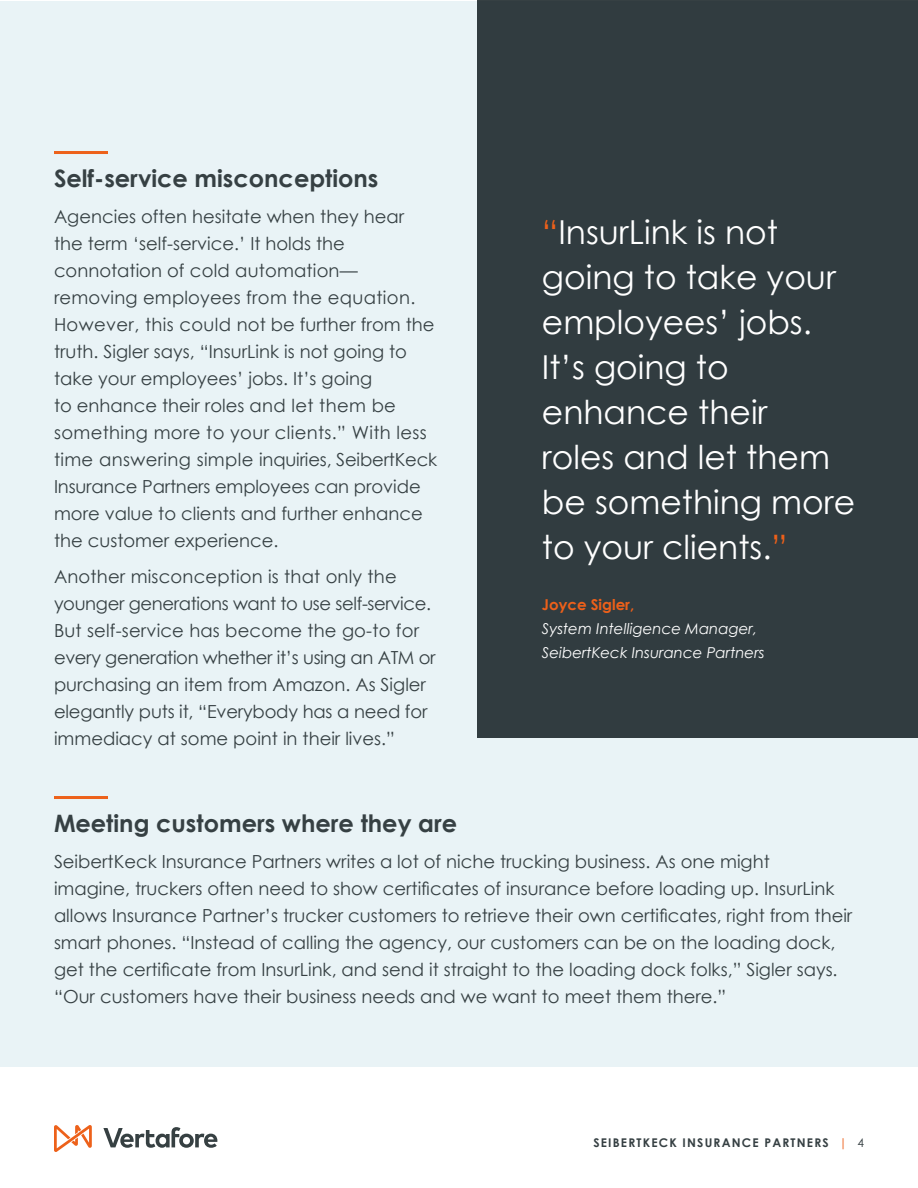
<style>
.page{position:relative;width:918px;height:1188px;background:#fff}
.page>*{position:absolute;margin:0;border:0;box-sizing:border-box;transform-origin:0 0}
.t1{font:33px/45px "Century Gothic";color:#fff}
.t2{font:700 24px "Century Gothic";color:#364043}
.t3{font:18px/27px "Century Gothic";color:#364043}
.t4{font:italic 15px/24px "Century Gothic";color:#fff}
.t5{font:700 15px "Century Gothic";color:#ed601a}
.t6{font:700 12px "Century Gothic";letter-spacing:.1em;color:#364043}
.s1{color:#ed601a}
.s2{font-weight:400;color:#ed601a}
.s3{font-weight:400}
</style>
<div class="page">
<div style="left:1px;top:1px;width:917px;height:1066px;background:#e9f3f6"></div>
<hr style="left:54px;top:151px;width:54px;height:3px;background:#ed611a">
<hr style="left:54px;top:796px;width:54px;height:3px;background:#ed611a">
<div style="left:477px;top:0;width:441px;height:738px;background:#364043"></div>
<svg style="left:54px;top:1125px;width:38px;height:27px"></svg>
<svg style="left:103px;top:1127px;width:114px;height:21px"></svg>
<h2 class="t2" style="left:54px;top:160px;width:326px">Self-service misconceptions</h2>
<p class="t3" style="left:54px;top:203px;width:385px">Agencies often hesitate when they hear the term ‘self-service.’ It holds the connotation of cold automation— removing employees from the equation.<br>However, this could not be further from the truth. Sigler says, “InsurLink is not going to take your employees’ jobs. It’s going<br>to enhance their roles and let them be something more to your clients.” With less time answering simple inquiries, SeibertKeck Insurance Partners employees can provide more value to clients and further enhance the customer experience.</p>
<p class="t3" style="left:54px;top:563px;width:383px">Another misconception is that only the younger generations want to use self-service.<br>But self-service has become the go-to for every generation whether it’s using an ATM or purchasing an item from Amazon. As Sigler elegantly puts it, “Everybody has a need for immediacy at some point in their lives.”</p>
<h1 class="t1" style="left:542px;top:209px;width:315px"><span class="s1">“</span>InsurLink is not going to take your employees’ jobs.<br>It’s going to enhance their<br>roles and let them be something more to your clients.<span class="s1">”</span></h1>
<p class="t5" style="left:542px;top:593px;width:94px">Joyce Sigler,</p>
<p class="t4" style="left:542px;top:616px;width:224px">System Intelligence Manager,<br>SeibertKeck Insurance Partners</p>
<h2 class="t2" style="left:54px;top:805px;width:405px">Meeting customers where they are</h2>
<p class="t3" style="left:54px;top:848px;width:800px">SeibertKeck Insurance Partners writes a lot of niche trucking business. As one might<br>imagine, truckers often need to show certificates of insurance before loading up. InsurLink allows Insurance Partner’s trucker customers to retrieve their own certificates, right from their smart phones. “Instead of calling the agency, our customers can be on the loading dock, get the certificate from InsurLink, and send it straight to the loading dock folks,” Sigler says. “Our customers have their business needs and we want to meet them there.”</p>
<p class="t6" style="left:593px;top:1134px;width:272px">SEIBERTKECK INSURANCE PARTNERS <span class="s2">|</span> <span class="s3">4</span></p>
</div>
